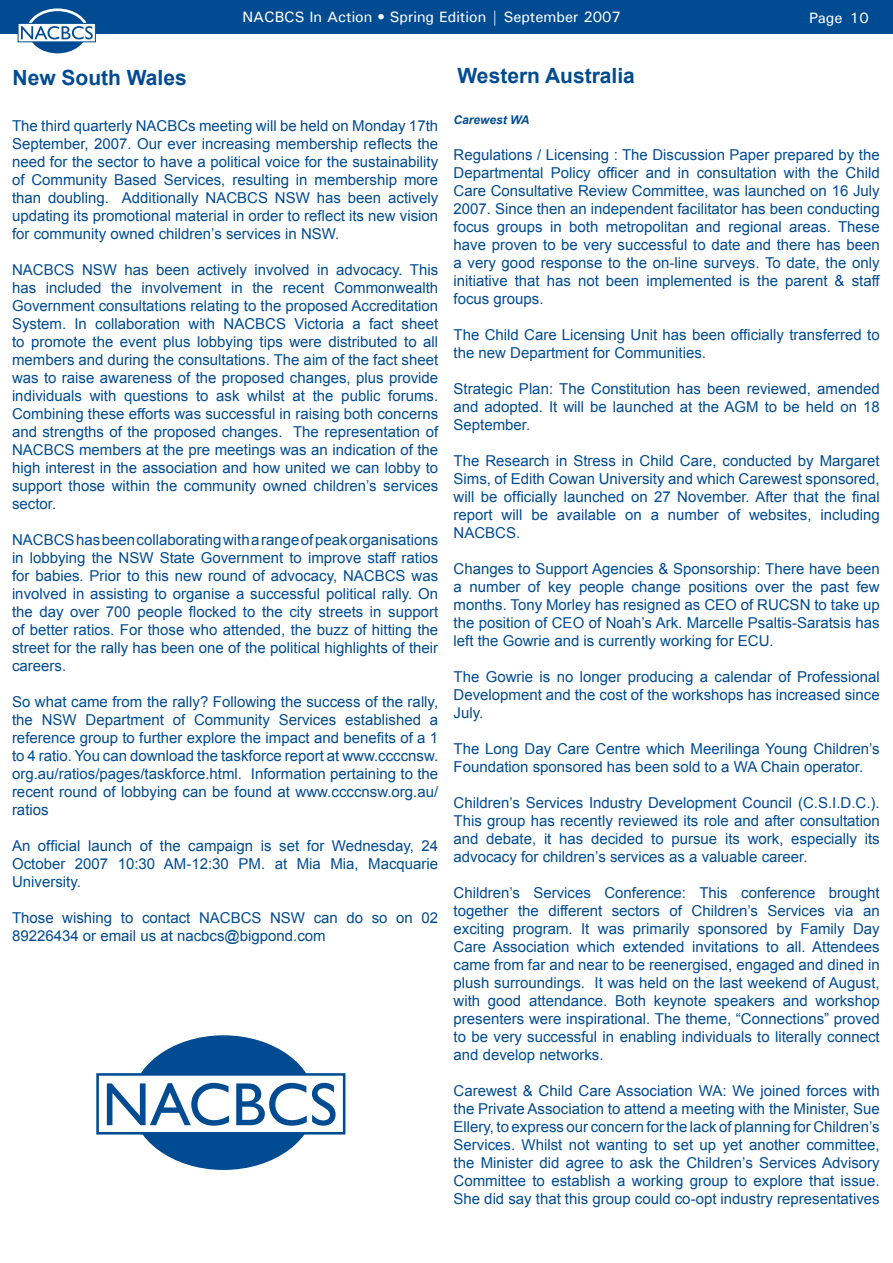
<style>
.page{position:relative;width:893px;height:1263px;background:#fff}
.page>*{position:absolute;margin:0;border:0;box-sizing:border-box;transform-origin:0 0}
.t1{font:700 21px "Arial";color:#004b91}
.t2{font:15px/18px "Arial";color:#004b91;text-align:justify}
.t3{font:500 15px "Univers";color:#fff}
.t4{font:italic 700 12px "Arial";color:#004b91}
</style>
<div class="page">
<div style="left:0;top:0;width:893px;height:34px;background:#004b91"></div>
<svg style="left:27px;top:10px;width:61px;height:45px"></svg>
<div style="left:26px;top:8px;width:63px;height:48px;border:3px solid #fff;border-radius:50%"></div>
<div style="left:30px;top:13px;width:55px;height:39px;background:#004b91;border-radius:50%"></div>
<svg style="left:20px;top:25px;width:74px;height:15px"></svg>
<div style="left:18px;top:23px;width:78px;height:19px;border:1px solid #004b91"></div>
<svg style="left:21px;top:26px;width:72px;height:13px"></svg>
<svg style="left:127px;top:1031px;width:193px;height:143px;fill:#004b91"></svg>
<div style="left:123px;top:1027px;width:201px;height:151px;border:8px solid #fff;border-radius:50%"></div>
<div style="left:135px;top:1040px;width:175px;height:125px;background:#004b91;border-radius:50%"></div>
<div style="left:98px;top:1074px;width:246px;height:59px;background:#fff"></div>
<div style="left:96px;top:1073px;width:249px;height:61px;border:3px solid #004b91"></div>
<svg style="left:107px;top:1083px;width:122px;height:43px"></svg>
<svg style="left:236px;top:1083px;width:100px;height:43px"></svg>
<p class="t3" style="left:242px;top:7px;width:380px">NACBCS In Action • Spring Edition | September 2007</p>
<p class="t3" style="left:809px;top:8px;width:61px">Page 10</p>
<h1 class="t1" style="left:13px;top:64px;width:176px">New South Wales</h1>
<p class="t2" style="left:12px;top:116px;width:428px">The third quarterly NACBCs meeting will be held on Monday 17th September, 2007. Our ever increasing membership reflects the need for the sector to have a political voice for the sustainability of Community Based Services, resulting in membership more than doubling. Additionally NACBCS NSW has been actively updating its promotional material in order to reflect its new vision for community owned children’s services in NSW.</p>
<p class="t2" style="left:12px;top:260px;width:428px">NACBCS NSW has been actively involved in advocacy. This has included the involvement in the recent Commonwealth Government consultations relating to the proposed Accreditation System. In collaboration with NACBCS Victoria a fact sheet to promote the event plus lobbying tips were distributed to all members and during the consultations. The aim of the fact sheet was to raise awareness of the proposed changes, plus provide individuals with questions to ask whilst at the public forums.<br>Combining these efforts was successful in raising both concerns and strengths of the proposed changes. The representation of NACBCS members at the pre meetings was an indication of the high interest in the association and how united we can lobby to support those within the community owned children’s services sector.</p>
<p class="t2" style="left:12px;top:530px;width:428px">NACBCS has been collaborating with a range of peak organisations in lobbying the NSW State Government to improve staff ratios for babies. Prior to this new round of advocacy, NACBCS was involved in assisting to organise a successful political rally. On the day over 700 people flocked to the city streets in support of better ratios. For those who attended, the buzz of hitting the street for the rally has been one of the political highlights of their careers.</p>
<p class="t2" style="left:12px;top:692px;width:428px">So what came from the rally? Following the success of the rally, the NSW Department of Community Services established a reference group to further explore the impact and benefits of a 1 to 4 ratio. You can download the taskforce report at www.ccccnsw. org.au/ratios/pages/taskforce.html. Information pertaining to the recent round of lobbying can be found at www.ccccnsw.org.au/ ratios</p>
<p class="t2" style="left:12px;top:836px;width:428px">An official launch of the campaign is set for Wednesday, 24<br>October 2007 10:30 AM-12:30 PM. at Mia Mia, Macquarie University.</p>
<p class="t2" style="left:12px;top:908px;width:428px">Those wishing to contact NACBCS NSW can do so on 02<br>89226434 or email us at nacbcs@bigpond.com</p>
<h1 class="t1" style="left:458px;top:62px;width:179px">Western Australia</h1>
<p class="t4" style="left:453px;top:112px;width:78px">Carewest WA</p>
<p class="t2" style="left:453px;top:146px;width:428px">Regulations / Licensing : The Discussion Paper prepared by the Departmental Policy officer and in consultation with the Child Care Consultative Review Committee, was launched on 16 July 2007. Since then an independent facilitator has been conducting focus groups in both metropolitan and regional areas. These have proven to be very successful to date and there has been a very good response to the on-line surveys. To date, the only initiative that has not been implemented is the parent &amp; staff focus groups.</p>
<p class="t2" style="left:453px;top:326px;width:428px">The Child Care Licensing Unit has been officially transferred to the new Department for Communities.</p>
<p class="t2" style="left:453px;top:380px;width:428px">Strategic Plan: The Constitution has been reviewed, amended and adopted. It will be launched at the AGM to be held on 18<br>September.</p>
<p class="t2" style="left:453px;top:452px;width:428px">The Research in Stress in Child Care, conducted by Margaret Sims, of Edith Cowan University and which Carewest sponsored, will be officially launched on 27 November. After that the final report will be available on a number of websites, including NACBCS.</p>
<p class="t2" style="left:453px;top:560px;width:428px">Changes to Support Agencies &amp; Sponsorship: There have been a number of key people change positions over the past few months. Tony Morley has resigned as CEO of RUCSN to take up the position of CEO of Noah’s Ark. Marcelle Psaltis-Saratsis has left the Gowrie and is currently working for ECU.</p>
<p class="t2" style="left:453px;top:668px;width:428px">The Gowrie is no longer producing a calendar of Professional Development and the cost of the workshops has increased since July.</p>
<p class="t2" style="left:453px;top:740px;width:428px">The Long Day Care Centre which Meerilinga Young Children’s<br>Foundation sponsored has been sold to a WA Chain operator.</p>
<p class="t2" style="left:453px;top:794px;width:428px">Children’s Services Industry Development Council (C.S.I.D.C.).<br>This group has recently reviewed its role and after consultation and debate, it has decided to pursue its work, especially its advocacy for children’s services as a valuable career.</p>
<p class="t2" style="left:453px;top:884px;width:428px">Children’s Services Conference: This conference brought together the different sectors of Children’s Services via an exciting program. It was primarily sponsored by Family Day Care Association which extended invitations to all. Attendees came from far and near to be reenergised, engaged and dined in plush surroundings. It was held on the last weekend of August, with good attendance. Both keynote speakers and workshop presenters were inspirational. The theme, “Connections” proved to be very successful in enabling individuals to literally connect and develop networks.</p>
<p class="t2" style="left:453px;top:1082px;width:428px">Carewest &amp; Child Care Association WA: We joined forces with the Private Association to attend a meeting with the Minister, Sue Ellery, to express our concern for the lack of planning for Children’s Services. Whilst not wanting to set up yet another committee, the Minister did agree to ask the Children’s Services Advisory Committee to establish a working group to explore that issue.<br>She did say that this group could co-opt industry representatives</p>
</div>
